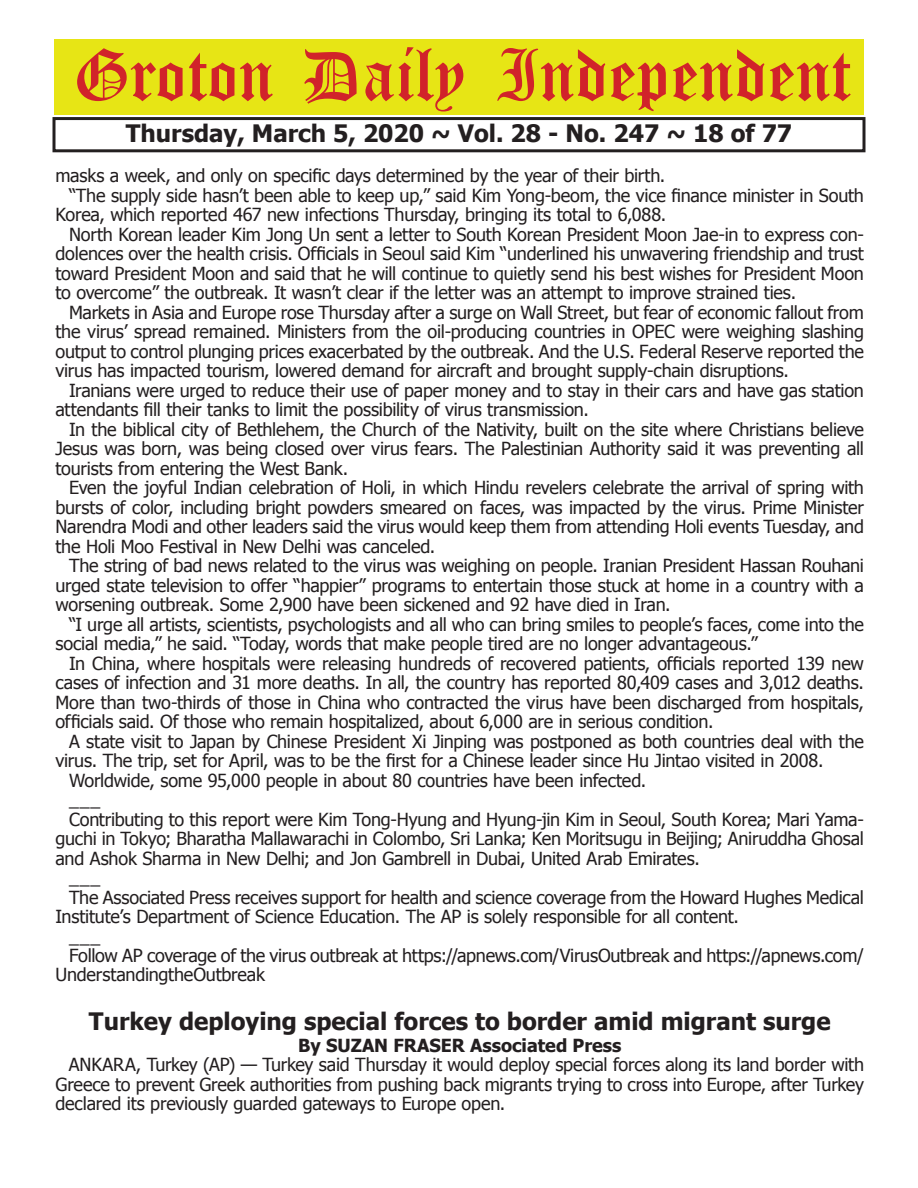
<style>
.page{position:relative;width:918px;height:1188px;background:#fff}
.page>*{position:absolute;margin:0;border:0;box-sizing:border-box;transform-origin:0 0}
.t1{font:54px "Old English Five";color:#d1232a}
.t2{font:700 24px "Tahoma";color:#231f20}
.t3{font:18px/19.5px "Tahoma";letter-spacing:-.01em;color:#231f20;text-align:justify}
.t4{font:700 18px "Tahoma";color:#231f20}
</style>
<div class="page">
<div style="left:52px;top:117px;width:814px;height:35px;border:3px solid #231f20"></div>
<div style="left:54px;top:40px;width:810px;height:75px;background:#e7e515"></div>
<h1 class="t1" style="left:73px;top:50px;width:779px">Groton Daily Independent</h1>
<h2 class="t2" style="left:126px;top:116px;width:668px">Thursday, March 5, 2020 ~ Vol. 28 - No. 247 ~ 18 of 77</h2>
<p class="t3" style="left:56px;top:165px;width:611px">masks a week, and only on specific days determined by the year of their birth.</p>
<p class="t3" style="left:69px;top:185px;width:797px">“The supply side hasn’t been able to keep up,” said Kim Yong-beom, the vice finance minister in South</p>
<p class="t3" style="left:56px;top:204px;width:612px">Korea, which reported 467 new infections Thursday, bringing its total to 6,088.</p>
<p class="t3" style="left:69px;top:224px;width:796px">North Korean leader Kim Jong Un sent a letter to South Korean President Moon Jae-in to express con-</p>
<p class="t3" style="left:56px;top:243px;width:810px">dolences over the health crisis. Officials in Seoul said Kim “underlined his unwavering friendship and trust</p>
<p class="t3" style="left:56px;top:263px;width:810px">toward President Moon and said that he will continue to quietly send his best wishes for President Moon</p>
<p class="t3" style="left:56px;top:282px;width:742px">to overcome” the outbreak. It wasn’t clear if the letter was an attempt to improve strained ties.</p>
<p class="t3" style="left:69px;top:302px;width:796px">Markets in Asia and Europe rose Thursday after a surge on Wall Street, but fear of economic fallout from</p>
<p class="t3" style="left:56px;top:321px;width:810px">the virus’ spread remained. Ministers from the oil-producing countries in OPEC were weighing slashing</p>
<p class="t3" style="left:56px;top:341px;width:810px">output to control plunging prices exacerbated by the outbreak. And the U.S. Federal Reserve reported the</p>
<p class="t3" style="left:56px;top:360px;width:735px">virus has impacted tourism, lowered demand for aircraft and brought supply-chain disruptions.</p>
<p class="t3" style="left:69px;top:380px;width:797px">Iranians were urged to reduce their use of paper money and to stay in their cars and have gas station</p>
<p class="t3" style="left:56px;top:399px;width:535px">attendants fill their tanks to limit the possibility of virus transmission.</p>
<p class="t3" style="left:69px;top:419px;width:796px">In the biblical city of Bethlehem, the Church of the Nativity, built on the site where Christians believe</p>
<p class="t3" style="left:56px;top:438px;width:810px">Jesus was born, was being closed over virus fears. The Palestinian Authority said it was preventing all</p>
<p class="t3" style="left:56px;top:458px;width:294px">tourists from entering the West Bank.</p>
<p class="t3" style="left:69px;top:477px;width:797px">Even the joyful Indian celebration of Holi, in which Hindu revelers celebrate the arrival of spring with</p>
<p class="t3" style="left:56px;top:497px;width:810px">bursts of color, including bright powders smeared on faces, was impacted by the virus. Prime Minister</p>
<p class="t3" style="left:56px;top:516px;width:810px">Narendra Modi and other leaders said the virus would keep them from attending Holi events Tuesday, and</p>
<p class="t3" style="left:56px;top:536px;width:381px">the Holi Moo Festival in New Delhi was canceled.</p>
<p class="t3" style="left:69px;top:555px;width:797px">The string of bad news related to the virus was weighing on people. Iranian President Hassan Rouhani</p>
<p class="t3" style="left:56px;top:575px;width:810px">urged state television to offer “happier” programs to entertain those stuck at home in a country with a</p>
<p class="t3" style="left:56px;top:594px;width:617px">worsening outbreak. Some 2,900 have been sickened and 92 have died in Iran.</p>
<p class="t3" style="left:69px;top:613px;width:797px">“I urge all artists, scientists, psychologists and all who can bring smiles to people’s faces, come into the</p>
<p class="t3" style="left:56px;top:633px;width:704px">social media,” he said. “Today, words that make people tired are no longer advantageous.”</p>
<p class="t3" style="left:69px;top:652px;width:797px">In China, where hospitals were releasing hundreds of recovered patients, officials reported 139 new</p>
<p class="t3" style="left:56px;top:672px;width:810px">cases of infection and 31 more deaths. In all, the country has reported 80,409 cases and 3,012 deaths.</p>
<p class="t3" style="left:56px;top:691px;width:810px">More than two-thirds of those in China who contracted the virus have been discharged from hospitals,</p>
<p class="t3" style="left:56px;top:711px;width:660px">officials said. Of those who remain hospitalized, about 6,000 are in serious condition.</p>
<p class="t3" style="left:69px;top:730px;width:796px">A state visit to Japan by Chinese President Xi Jinping was postponed as both countries deal with the</p>
<p class="t3" style="left:56px;top:750px;width:770px">virus. The trip, set for April, was to be the first for a Chinese leader since Hu Jintao visited in 2008.</p>
<p class="t3" style="left:69px;top:769px;width:579px">Worldwide, some 95,000 people in about 80 countries have been infected.</p>
<p class="t3" style="left:69px;top:789px;width:33px">___</p>
<p class="t3" style="left:69px;top:808px;width:796px">Contributing to this report were Kim Tong-Hyung and Hyung-jin Kim in Seoul, South Korea; Mari Yama-</p>
<p class="t3" style="left:56px;top:828px;width:810px">guchi in Tokyo; Bharatha Mallawarachi in Colombo, Sri Lanka; Ken Moritsugu in Beijing; Aniruddha Ghosal</p>
<p class="t3" style="left:56px;top:847px;width:646px">and Ashok Sharma in New Delhi; and Jon Gambrell in Dubai, United Arab Emirates.</p>
<p class="t3" style="left:69px;top:867px;width:33px">___</p>
<p class="t3" style="left:69px;top:886px;width:797px">The Associated Press receives support for health and science coverage from the Howard Hughes Medical</p>
<p class="t3" style="left:56px;top:906px;width:685px">Institute’s Department of Science Education. The AP is solely responsible for all content.</p>
<p class="t3" style="left:69px;top:925px;width:33px">___</p>
<p class="t3" style="left:69px;top:945px;width:796px">Follow AP coverage of the virus outbreak at https://apnews.com/VirusOutbreak and https://apnews.com/</p>
<p class="t3" style="left:56px;top:964px;width:211px">UnderstandingtheOutbreak</p>
<h2 class="t2" style="left:89px;top:1004px;width:743px">Turkey deploying special forces to border amid migrant surge</h2>
<p class="t4" style="left:298px;top:1032px;width:325px">By SUZAN FRASER Associated Press</p>
<p class="t3" style="left:55px;top:1054px;width:810px;text-indent:14px">ANKARA, Turkey (AP) — Turkey said Thursday it would deploy special forces along its land border with Greece to prevent Greek authorities from pushing back migrants trying to cross into Europe, after Turkey declared its previously guarded gateways to Europe open.</p>
</div>
